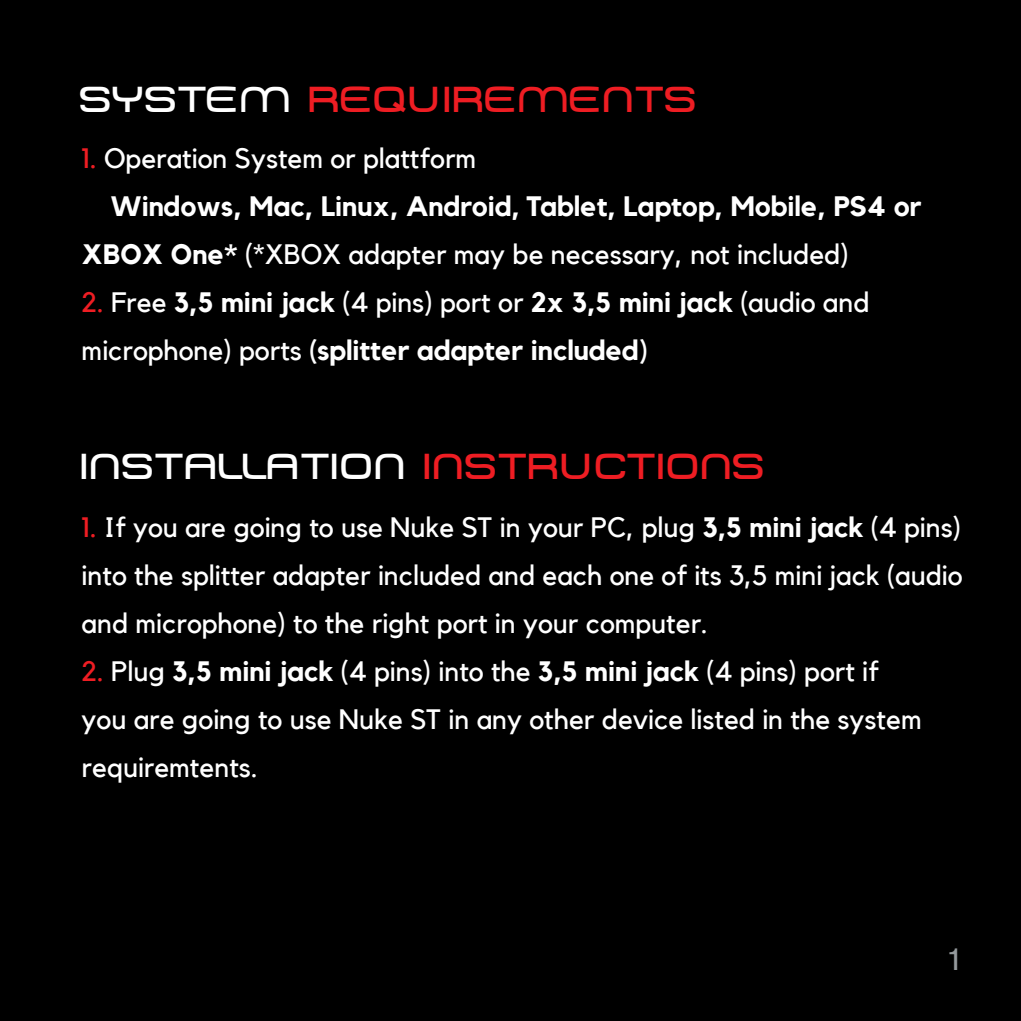
<style>
.page{position:relative;width:1021px;height:1021px;background:#fff}
.page>*{position:absolute;margin:0;border:0;box-sizing:border-box;transform-origin:0 0}
.t1{font:36px "Metro DF ozone";color:#fff}
.t2{font:36px "Metro DF ozone";color:#ee1d23}
.t3{font:32px "Akzidenz Grotesk BE";color:#94999c}
.t4{font:28px/48px "Kollektif";color:#fff;text-align:justify}
.t5{font:700 28px/48px "Kollektif";color:#fff}
.s1{color:#fff}
.s2{color:#ee1d23}
.s3{font-weight:400}
.s4{font-weight:700}
</style>
<div class="page">
<div style="left:0;top:0;width:1020px;height:1020px;background:#000"></div>
<p class="t2" style="left:79px;top:79px;width:619px"><span class="s1">SYSTEM</span> REQUIREMENTS</p>
<p class="t4" style="left:82px;top:134px;width:396px"><span class="s2">1.</span> Operation System or plattform</p>
<p class="t5" style="left:82px;top:182px;width:841px;text-indent:29px">Windows, Mac, Linux, Android, Tablet, Laptop, Mobile, PS4 or<br>XBOX One* <span class="s3">(*XBOX adapter may be necessary, not included)</span></p>
<p class="t4" style="left:82px;top:278px;width:789px"><span class="s2">2.</span> Free <span class="s4">3,5 mini jack</span> (4 pins) port or <span class="s4">2x 3,5 mini jack</span> (audio and</p>
<p class="t5" style="left:82px;top:326px;width:567px"><span class="s3">microphone) ports</span> (splitter adapter included)</p>
<p class="t1" style="left:79px;top:446px;width:687px">INSTALLATION <span class="s2">INSTRUCTIONS</span></p>
<p class="t4" style="left:82px;top:503px;width:882px"><span class="s2">1.</span> If you are going to use Nuke ST in your PC, plug <span class="s4">3,5 mini jack</span> (4 pins) into the splitter adapter included and each one of its 3,5 mini jack (audio and microphone) to the right port in your computer.</p>
<p class="t4" style="left:82px;top:647px;width:841px;text-align:left"><span class="s2">2.</span> Plug <span class="s4">3,5 mini jack</span> (4 pins) into the <span class="s4">3,5 mini jack</span> (4 pins) port if you are going to use Nuke ST in any other device listed in the system requiremtents.</p>
<p class="t3" style="left:945px;top:939px;width:20px">1</p>
</div>
